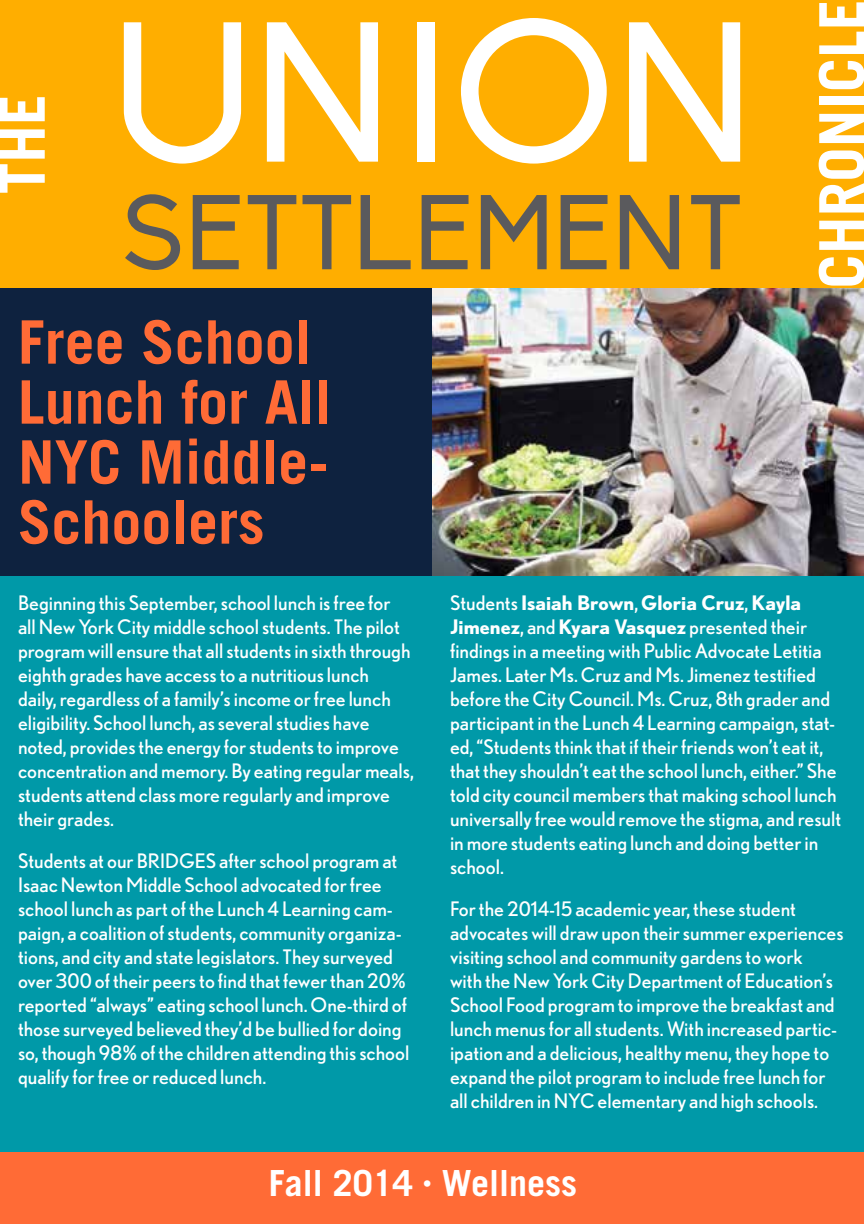
<style>
.page{position:relative;width:864px;height:1224px;background:#fff}
.page>*{position:absolute;margin:0;border:0;box-sizing:border-box;transform-origin:0 0}
.t1{font:700 62px "Trade Gothic LT Std";color:#fff}
.t2{font:700 60px/60px "Trade Gothic LT Std";color:#ff6b36}
.t3{font:700 36px "Trade Gothic LT Std";color:#fff}
.t4{font:20px/24px "Nobel";color:#fff}
.s1{font-weight:700}
</style>
<div class="page">
<div style="left:0;top:1152px;width:864px;height:72px;background:#ff6b36"></div>
<div style="left:0;top:0;width:864px;height:288px;background:#ffae00"></div>
<svg style="left:124px;top:22px;width:117px;height:142px"></svg>
<svg style="left:267px;top:22px;width:111px;height:140px"></svg>
<div style="left:417px;top:22px;width:18px;height:140px;background:#fff"></div>
<svg style="left:461px;top:18px;width:146px;height:146px"></svg>
<svg style="left:629px;top:22px;width:111px;height:140px"></svg>
<svg style="left:125px;top:194px;width:55px;height:76px"></svg>
<svg style="left:193px;top:195px;width:47px;height:74px"></svg>
<svg style="left:248px;top:195px;width:48px;height:74px"></svg>
<svg style="left:303px;top:195px;width:48px;height:74px"></svg>
<svg style="left:361px;top:195px;width:50px;height:74px"></svg>
<svg style="left:422px;top:195px;width:47px;height:74px"></svg>
<svg style="left:481px;top:195px;width:66px;height:74px"></svg>
<svg style="left:561px;top:195px;width:47px;height:74px"></svg>
<svg style="left:620px;top:195px;width:59px;height:74px"></svg>
<svg style="left:691px;top:195px;width:49px;height:74px"></svg>
<img style="left:432px;top:288px;width:432px;height:288px">
<div style="left:0;top:288px;width:432px;height:288px;background:#0e223f"></div>
<div style="left:0;top:576px;width:432px;height:576px;background:#0099a8"></div>
<div style="left:432px;top:576px;width:432px;height:576px;background:#0099a8"></div>
<h1 class="t1" style="left:-15px;top:194px;width:101px;rotate:-90deg">THE</h1>
<h2 class="t2" style="left:18px;top:311px;width:315px">Free School<br>Lunch for All<br>NYC Middle-<br>Schoolers</h2>
<p class="t4" style="left:18px;top:591px;width:398px">Beginning this September, school lunch is free for<br>all New York City middle school students. The pilot program will ensure that all students in sixth through eighth grades have access to a nutritious lunch<br>daily, regardless of a family’s income or free lunch eligibility. School lunch, as several studies have noted, provides the energy for students to improve concentration and memory. By eating regular meals, students attend class more regularly and improve their grades.</p>
<p class="t4" style="left:18px;top:849px;width:393px">Students at our BRIDGES after school program at Isaac Newton Middle School advocated for free school lunch as part of the Lunch 4 Learning cam&shy;paign, a coalition of students, community organiza&shy;tions, and city and state legislators. They surveyed over 300 of their peers to find that fewer than 20% reported “always” eating school lunch. One-third of those surveyed believed they’d be bullied for doing so, though 98% of the children attending this school qualify for free or reduced lunch.</p>
<h1 class="t1" style="left:804px;top:289px;width:291px;rotate:-90deg">CHRONICLE</h1>
<p class="t4" style="left:450px;top:591px;width:393px">Students <span class="s1">Isaiah Brown</span>, <span class="s1">Gloria Cruz</span>, <span class="s1">Kayla Jimenez</span>, and <span class="s1">Kyara Vasquez</span> presented their findings in a meeting with Public Advocate Letitia James. Later Ms. Cruz and Ms. Jimenez testified before the City Council. Ms. Cruz, 8th grader and participant in the Lunch 4 Learning campaign, stat&shy;ed, “Students think that if their friends won’t eat it, that they shouldn’t eat the school lunch, either.” She told city council members that making school lunch universally free would remove the stigma, and result in more students eating lunch and doing better in school.</p>
<p class="t4" style="left:450px;top:897px;width:395px">For the 2014-15 academic year, these student advocates will draw upon their summer experiences visiting school and community gardens to work<br>with the New York City Department of Education’s School Food program to improve the breakfast and lunch menus for all students. With increased partic&shy;ipation and a delicious, healthy menu, they hope to expand the pilot program to include free lunch for all children in NYC elementary and high schools.</p>
<h3 class="t3" style="left:269px;top:1161px;width:310px">Fall 2014 <sup>•</sup> Wellness</h3>
</div>
